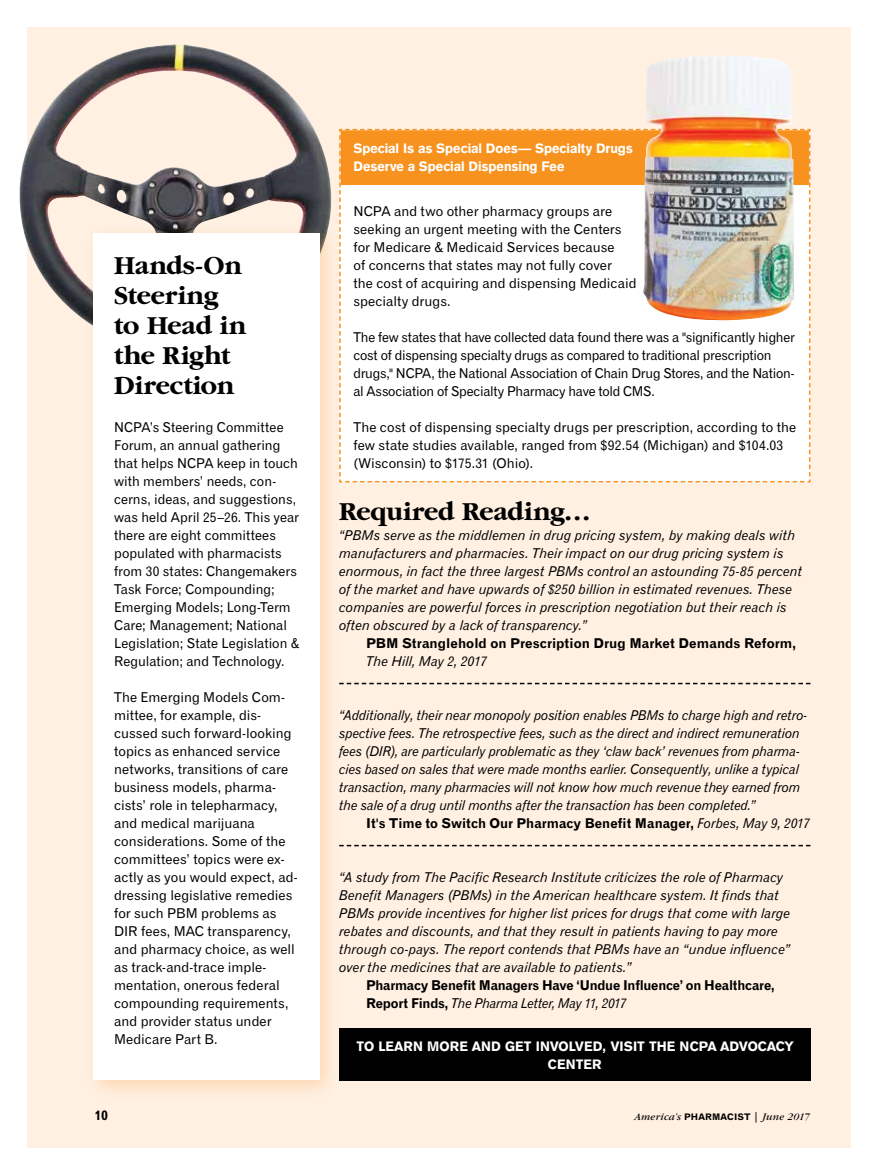
<style>
.page{position:relative;width:878px;height:1175px;background:#fff}
.page>*{position:absolute;margin:0;border:0;box-sizing:border-box;transform-origin:0 0}
.t1{font:700 27px/30px "Garamond";color:#000}
.t2{font:13.5px/18px "Gothic 720 BT Roman B";color:#000}
.t3{font:13.5px/18px "Gothic 720 BT Italic B";letter-spacing:-.005em;color:#000}
.t4{font:13.5px/18px "Gothic 720 BT Roman B";letter-spacing:-.02em;color:#000}
.t5{font:13.5px "Gothic 720 BT Bold B";letter-spacing:-.005em;color:#000}
.t6{font:13.5px/18px "Gothic 725 BT Black A";color:#fff;text-align:center}
.t7{font:13.5px "Gothic 720 BT Italic B";letter-spacing:-.03em;color:#000}
.t8{font:italic 10.5px "Garamond";letter-spacing:.015em;color:#000}
.s1{font-family:"Gothic 720 BT Italic B"}
.s2{font-family:"Gothic 720 BT Bold B"}
.s3{font-family:"Gothic 720 BT Bold B";font-style:normal;font-size:9px}
.s4{font-weight:700;font-style:normal}
</style>
<div class="page">
<div style="left:27px;top:27px;width:823px;height:1121px;background:#fff0e2"></div>
<svg style="left:340px;top:682px;width:470px;height:2px"></svg>
<svg style="left:340px;top:844px;width:470px;height:2px"></svg>
<div style="left:339px;top:1028px;width:471px;height:52px;background:#000"></div>
<img style="left:19px;top:44px;width:313px;height:275px">
<div style="left:83px;top:223px;width:257px;height:877px;background:#f7921e;opacity:.25"></div>
<div style="left:94px;top:233px;width:226px;height:847px;background:#fff"></div>
<svg style="left:338px;top:128px;width:473px;height:355px;background:#fdf0e0"></svg>
<img style="left:643px;top:56px;width:151px;height:264px">
<h1 class="t1" style="left:114px;top:251px;width:134px">Hands-On<br>Steering to Head in the Right<br>Direction</h1>
<p class="t2" style="left:114px;top:418px;width:187px">NCPA’s Steering Committee<br>Forum, an annual gathering that helps NCPA keep in touch with members’ needs, con&shy;cerns, ideas, and suggestions, was held April 25–26. This year there are eight committees populated with pharmacists from 30 states: Changemakers<br>Task Force; Compounding;<br>Emerging Models; Long-Term<br>Care; Management; National<br>Legislation; State Legislation &amp;<br>Regulation; and Technology.</p>
<p class="t2" style="left:114px;top:688px;width:185px">The Emerging Models Com&shy;mittee, for example, dis&shy;cussed such forward-looking topics as enhanced service networks, transitions of care business models, pharma&shy;cists’ role in telepharmacy, and medical marijuana considerations. Some of the committees’ topics were ex&shy;actly as you would expect, ad&shy;dressing legislative remedies for such PBM problems as<br>DIR fees, MAC transparency, and pharmacy choice, as well as track-and-trace imple&shy;mentation, onerous federal compounding requirements, and provider status under<br>Medicare Part B.</p>
<p class="t6" style="left:353px;top:139px;width:281px;text-align:left">Special Is as Special Does— Specialty Drugs<br>Deserve a Special Dispensing Fee</p>
<p class="t2" style="left:353px;top:202px;width:284px">NCPA and two other pharmacy groups are seeking an urgent meeting with the Centers for Medicare &amp; Medicaid Services because<br>of concerns that states may not fully cover<br>the cost of acquiring and dispensing Medicaid specialty drugs.</p>
<p class="t4" style="left:353px;top:328px;width:443px">The few states that have collected data found there was a "significantly higher cost of dispensing specialty drugs as compared to traditional prescription drugs," NCPA, the National Association of Chain Drug Stores, and the Nation&shy;al Association of Specialty Pharmacy have told CMS.</p>
<p class="t2" style="left:353px;top:418px;width:444px">The cost of dispensing specialty drugs per prescription, according to the few state studies available, ranged from $92.54 (Michigan) and $104.03 (Wisconsin) to $175.31 (Ohio).</p>
<h1 class="t1" style="left:339px;top:497px;width:253px">Required Reading…</h1>
<p class="t3" style="left:339px;top:526px;width:464px">“PBMs serve as the middlemen in drug pricing system, by making deals with manufacturers and pharmacies. Their impact on our drug pricing system is enormous, in fact the three largest PBMs control an astounding 75-85 percent of the market and have upwards of $250 billion in estimated revenues. These companies are powerful forces in prescription negotiation but their reach is often obscured by a lack of transparency.”</p>
<p class="t5" style="left:366px;top:635px;width:431px">PBM Stranglehold on Prescription Drug Market Demands Reform,</p>
<p class="t3" style="left:366px;top:652px;width:123px">The Hill, May 2, 2017</p>
<p class="t3" style="left:339px;top:706px;width:470px">“Additionally, their near monopoly position enables PBMs to charge high and retro&shy;spective fees. The retrospective fees, such as the direct and indirect remuneration fees (DIR), are particularly problematic as they ‘claw back’ revenues from pharma&shy;cies based on sales that were made months earlier. Consequently, unlike a typical transaction, many pharmacies will not know how much revenue they earned from the sale of a drug until months after the transaction has been completed.”</p>
<p class="t5" style="left:366px;top:815px;width:445px">It's Time to Switch Our Pharmacy Benefit Manager, <span class="s1">Forbes, May 9, 2017</span></p>
<p class="t3" style="left:339px;top:868px;width:453px">“A study from The Pacific Research Institute criticizes the role of Pharmacy Benefit Managers (PBMs) in the American healthcare system. It finds that PBMs provide incentives for higher list prices for drugs that come with large rebates and discounts, and that they result in patients having to pay more through co-pays. The report contends that PBMs have an “undue influence” over the medicines that are available to patients.”</p>
<p class="t5" style="left:366px;top:977px;width:410px">Pharmacy Benefit Managers Have ‘Undue Influence’ on Healthcare,</p>
<p class="t7" style="left:366px;top:995px;width:262px"><span class="s2">Report Finds,</span> The Pharma Letter, May 11, 2017</p>
<p class="t6" style="left:356px;top:1036px;width:438px">TO LEARN MORE AND GET INVOLVED, VISIT THE NCPA ADVOCACY<br>CENTER</p>
<p class="t5" style="left:95px;top:1107px;width:15px">10</p>
<p class="t8" style="left:634px;top:1111px;width:177px">America’s <span class="s3">PHARMACIST</span> <span class="s4">|</span> June 2017</p>
</div>
